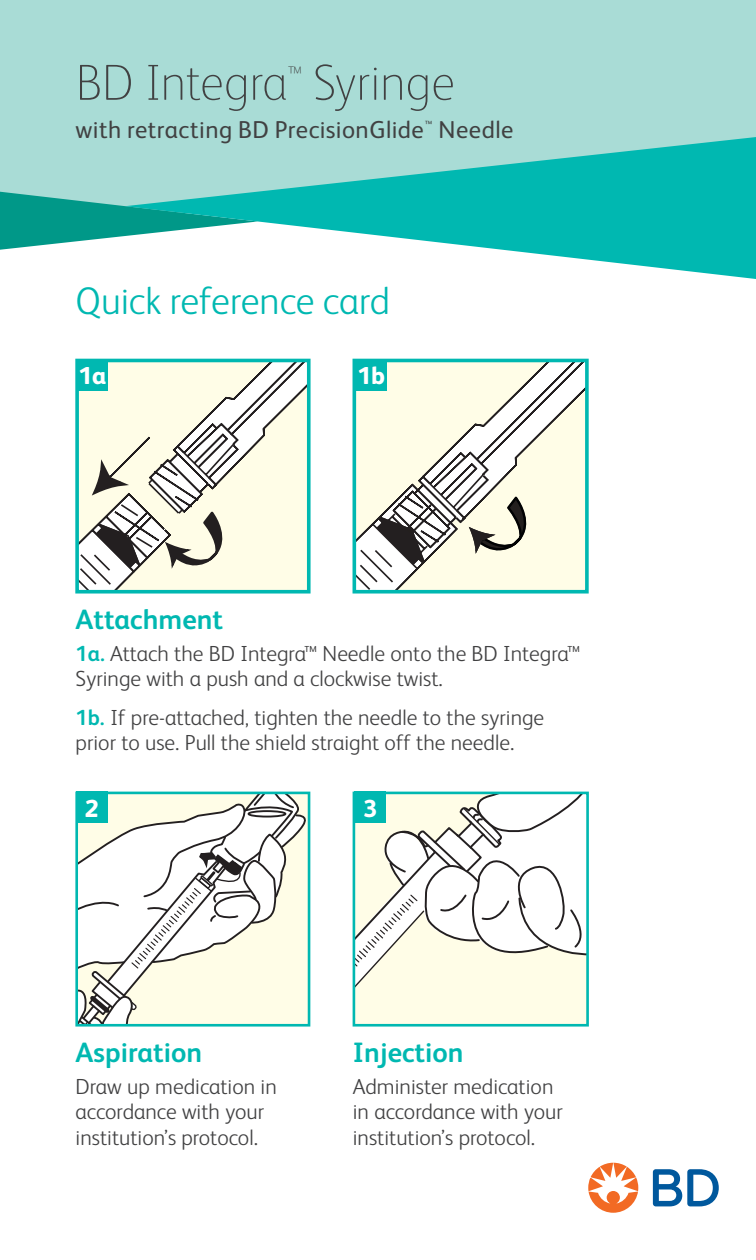
<style>
.page{position:relative;width:756px;height:1260px;background:#fff}
.page>*{position:absolute;margin:0;border:0;box-sizing:border-box;transform-origin:0 0}
.t1{font:100 50.75px "FS Albert Pro";letter-spacing:-.01em;color:#414142}
.t2{font:300 38.5px "FS Albert Pro";color:#00b8b1}
.t3{font:700 28px "FS Albert Pro";color:#00b8b1}
.t4{font:24.5px "FS Albert Pro";letter-spacing:.02em;color:#414142}
.t5{font:800 24.5px "FS Albert Pro";color:#fff}
.t6{font:300 21.7px/25.2px "FS Albert Pro";color:#414142}
.t7{font:100 21px "FS Albert Pro";color:#414142}
.s1{font-weight:700;color:#00b8b1}
</style>
<div class="page">
<svg style="left:80px;top:364px;width:226px;height:225px"></svg>
<div style="left:76px;top:359px;width:32px;height:31px;background:#00b8b1"></div>
<div style="left:75px;top:359px;width:236px;height:235px;border:4px solid #00b8b1"></div>
<svg style="left:358px;top:364px;width:226px;height:225px"></svg>
<svg style="left:467px;top:498px;width:67px;height:59px;background:#c8c6b6"></svg>
<svg style="left:373px;top:513px;width:53px;height:53px"></svg>
<div style="left:355px;top:359px;width:32px;height:31px;background:#00b8b1"></div>
<div style="left:353px;top:359px;width:236px;height:235px;border:4px solid #00b8b1"></div>
<svg style="left:79px;top:796px;width:227px;height:227px"></svg>
<div style="left:75px;top:792px;width:235px;height:235px;border:3px solid #00b8b1"></div>
<div style="left:76px;top:792px;width:32px;height:31px;background:#00b8b1"></div>
<svg style="left:357px;top:796px;width:228px;height:227px"></svg>
<div style="left:353px;top:792px;width:236px;height:235px;border:3px solid #00b8b1"></div>
<div style="left:354px;top:792px;width:32px;height:31px;background:#00b8b1"></div>
<svg style="left:653px;top:1169px;width:66px;height:37px"></svg>
<svg style="left:588px;top:1163px;width:50px;height:50px"></svg>
<div style="left:0;top:0;width:756px;height:213px;background:#a9dcd6"></div>
<svg style="left:0;top:191px;width:125px;height:59px"></svg>
<svg style="left:125px;top:137px;width:631px;height:142px;fill:#00b8b1"></svg>
<h1 class="t1" style="left:76px;top:49px;width:214px">BD Integra</h1>
<p class="t7" style="left:288px;top:60px;width:15px">™</p>
<h1 class="t1" style="left:313px;top:49px;width:144px">Syringe</h1>
<p class="t4" style="left:76px;top:112px;width:439px">with retracting BD PrecisionGlide<sup>™</sup> Needle</p>
<h2 class="t2" style="left:76px;top:275px;width:316px">Quick reference card</h2>
<p class="t5" style="left:78px;top:356px;width:30px">1a</p>
<p class="t5" style="left:357px;top:356px;width:29px">1b</p>
<p class="t3" style="left:76px;top:600px;width:149px">Attachment</p>
<p class="t6" style="left:76px;top:639px;width:506px"><span class="s1">1a.</span> Attach the BD Integra™ Needle onto the BD Integra™<br>Syringe with a push and a clockwise twist.</p>
<p class="t6" style="left:76px;top:703px;width:470px"><span class="s1">1b.</span> If pre-attached, tighten the needle to the syringe prior to use. Pull the shield straight off the needle.</p>
<p class="t5" style="left:85px;top:789px;width:15px">2</p>
<p class="t5" style="left:363px;top:789px;width:15px">3</p>
<p class="t3" style="left:76px;top:1033px;width:128px">Aspiration</p>
<p class="t6" style="left:76px;top:1073px;width:203px">Draw up medication in accordance with your institution’s protocol.</p>
<p class="t3" style="left:353px;top:1033px;width:112px">Injection</p>
<p class="t6" style="left:353px;top:1073px;width:212px">Administer medication in accordance with your institution’s protocol.</p>
</div>
